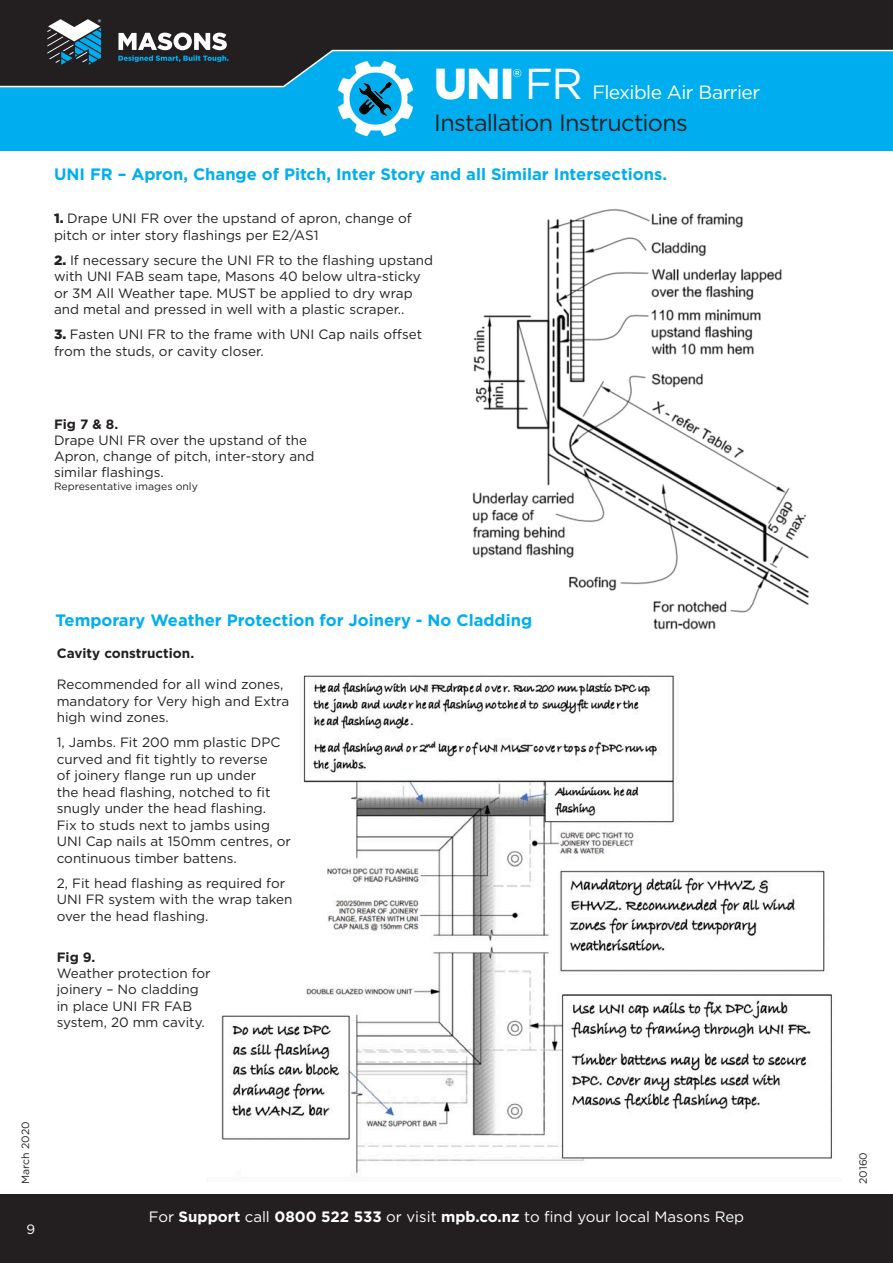
<style>
.page{position:relative;width:893px;height:1263px;background:#fff}
.page>*{position:absolute;margin:0;border:0;box-sizing:border-box;transform-origin:0 0}
.t1{font:900 43.35px "Gotham";color:#fff}
.t2{font:23.4px "Gotham";letter-spacing:-.03em;color:#231f20}
.t3{font:19.2px "Gotham";letter-spacing:-.03em;color:#fff}
.MF_subheading_blue{font:700 16.5px "Gotham";color:#00aeef}
.t4{font:15px "Gotham";color:#fff}
.text_products{font:13.5px/16.5px "Gotham";color:#231f20}
.MF_Paragraph{font:13.5px/16.4px "Gotham";color:#231f20}
.MF_Paragraph-2{font:700 13.5px "Gotham";color:#231f20}
.t5{font:13.5px "Gotham";color:#fff}
.MF_Paragraph-3{font:10.5px "Gotham";color:#231f20}
.s1{font-weight:400}
.s2{font-weight:900}
.s3{font-weight:700}
</style>
<div class="page">
<div style="left:0;top:0;width:893px;height:151px;background:#00aeef"></div>
<div style="left:0;top:1194px;width:893px;height:69px;background:#231f20"></div>
<svg style="left:0;top:0;width:893px;height:88px"></svg>
<svg style="left:47px;top:19px;width:182px;height:46px;background:#4e5c63"></svg>
<svg style="left:513px;top:69px;width:8px;height:8px"></svg>
<img style="left:337px;top:60px;width:77px;height:76px">
<img style="left:472px;top:209px;width:337px;height:421px">
<img style="left:221px;top:675px;width:611px;height:499px">
<h1 class="t1" style="left:434px;top:54px;width:150px">UNI <span class="s1">FR</span></h1>
<h3 class="t3" style="left:592px;top:80px;width:169px">Flexible Air Barrier</h3>
<h2 class="t2" style="left:434px;top:108px;width:255px">Installation Instructions</h2>
<p class="MF_subheading_blue" style="left:54px;top:163px;width:615px">UNI FR – Apron, Change of Pitch, Inter Story and all Similar Intersections.</p>
<p class="text_products" style="left:54px;top:210px;width:359px"><span class="s2">1.</span> Drape UNI FR over the upstand of apron, change of pitch or inter story flashings per E2/AS1</p>
<p class="text_products" style="left:54px;top:252px;width:381px"><span class="s2">2.</span> If necessary secure the UNI FR to the flashing upstand with UNI FAB seam tape, Masons 40 below ultra-sticky or 3M All Weather tape. MUST be applied to dry wrap and metal and pressed in well with a plastic scraper..</p>
<p class="text_products" style="left:54px;top:326px;width:370px"><span class="s2">3.</span> Fasten UNI FR to the frame with UNI Cap nails offset from the studs, or cavity closer.</p>
<p class="MF_Paragraph-2" style="left:54px;top:415px;width:66px">Fig 7 &amp; 8.</p>
<p class="MF_Paragraph" style="left:54px;top:432px;width:262px">Drape UNI FR over the upstand of the<br>Apron, change of pitch, inter-story and similar flashings.</p>
<p class="MF_Paragraph-3" style="left:54px;top:480px;width:145px">Representative images only</p>
<p class="MF_subheading_blue" style="left:56px;top:609px;width:478px">Temporary Weather Protection for Joinery - No Cladding</p>
<p class="MF_Paragraph-2" style="left:57px;top:644px;width:139px">Cavity construction.</p>
<p class="text_products" style="left:57px;top:676px;width:234px">Recommended for all wind zones, mandatory for Very high and Extra high wind zones.</p>
<p class="text_products" style="left:57px;top:734px;width:236px">1, Jambs. Fit 200 mm plastic DPC curved and fit tightly to reverse<br>of joinery flange run up under<br>the head flashing, notched to fit snugly under the head flashing.<br>Fix to studs next to jambs using<br>UNI Cap nails at 150mm centres, or continuous timber battens.</p>
<p class="text_products" style="left:57px;top:874px;width:237px">2, Fit head flashing as required for<br>UNI FR system with the wrap taken over the head flashing.</p>
<p class="MF_Paragraph-2" style="left:57px;top:948px;width:40px">Fig 9.</p>
<p class="MF_Paragraph" style="left:57px;top:965px;width:155px">Weather protection for joinery – No cladding in place UNI FR FAB system, 20 mm cavity.</p>
<p class="MF_Paragraph-3" style="left:19px;top:1184px;width:64px;rotate:-90deg">March 2020</p>
<p class="t5" style="left:27px;top:1220px;width:10px">9</p>
<p class="t4" style="left:149px;top:1207px;width:597px">For <span class="s3">Support</span> call <span class="s3">0800 522 533</span> or visit <span class="s3">mpb.co.nz</span> to find your local Masons Rep</p>
<p class="MF_Paragraph-3" style="left:856px;top:1184px;width:33px;rotate:-90deg">20160</p>
</div>
